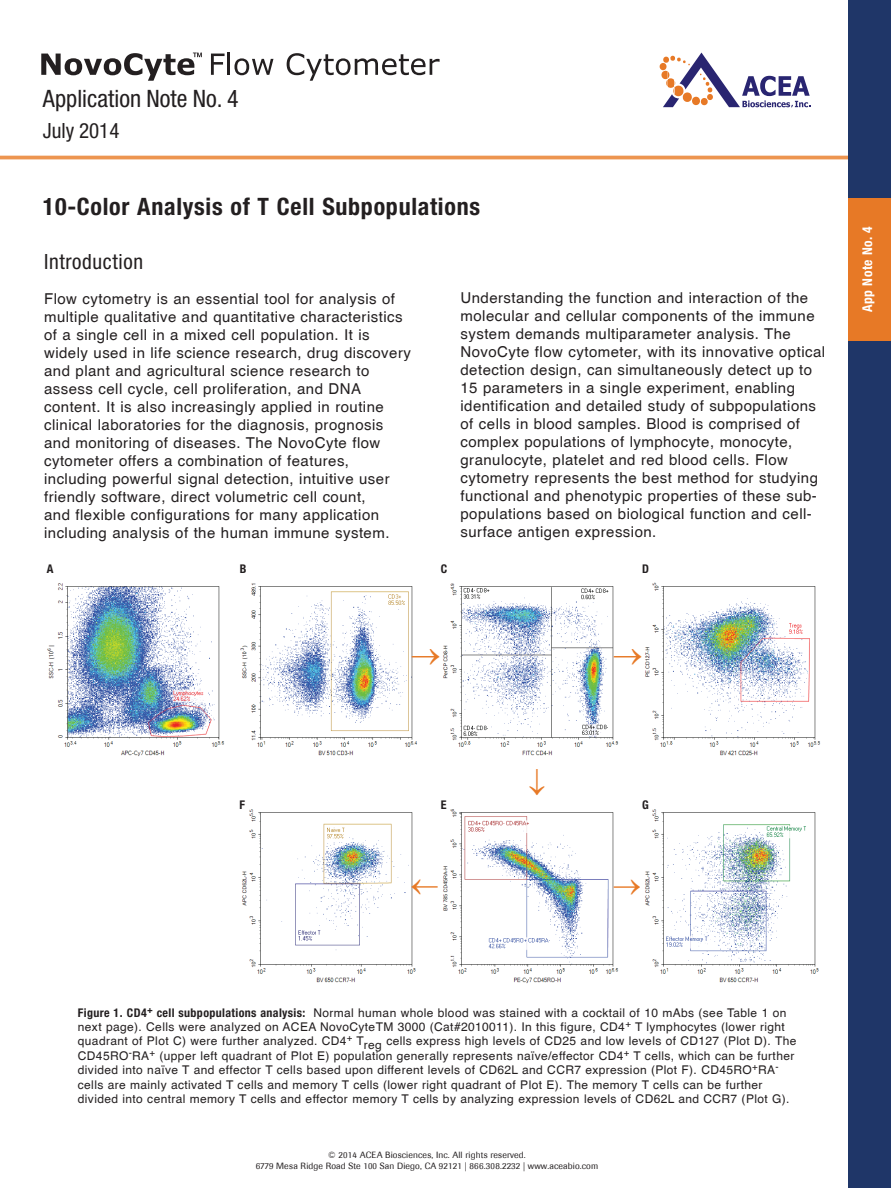
<style>
.page{position:relative;width:891px;height:1188px;background:#fff}
.page>*{position:absolute;margin:0;border:0;box-sizing:border-box;transform-origin:0 0}
.t1{font:700 condensed 24px "Helvetica Neue LT Std";letter-spacing:.03em;color:#231f20}
.t2{font:condensed 24px "Helvetica Neue LT Std";color:#231f20}
.t3{font:condensed 21px "Helvetica Neue LT Std";letter-spacing:.03em;color:#231f20}
.t4{font:condensed 21px "Helvetica Neue LT Std";color:#231f20}
.t5{font:15px/18px "Helvetica";letter-spacing:.03em;color:#231f20}
.t6{font:700 condensed 13.5px "Helvetica Neue LT Std";letter-spacing:.03em;color:#fff}
.t7{font:12px/14.4px "Helvetica";letter-spacing:.03em;color:#231f20}
.t8{font:700 condensed 12px "Helvetica Neue LT Std";color:#231f20}
.t9{font:9px/10.5px "Imago";letter-spacing:.015em;color:#231f20;text-align:center}
.s1{font-family:"Helvetica Neue LT Std";font-weight:700;font-stretch:condensed}
</style>
<div class="page">
<svg style="left:660px;top:53px;width:150px;height:54px"></svg>
<hr style="left:0;top:156px;width:891px;height:3px;background:#ed9550">
<svg style="left:41px;top:53px;width:161px;height:28px"></svg>
<svg style="left:211px;top:54px;width:14px;height:21px"></svg>
<hr style="left:228px;top:53px;width:2px;height:22px;background:#231f20">
<svg style="left:234px;top:58px;width:39px;height:17px"></svg>
<svg style="left:287px;top:53px;width:153px;height:28px"></svg>
<div style="left:848px;top:0;width:43px;height:1188px;background:#1f3668"></div>
<div style="left:848px;top:198px;width:43px;height:142px;background:#e77926"></div>
<img style="left:47px;top:583px;width:178px;height:174px">
<img style="left:240px;top:583px;width:177px;height:173px">
<img style="left:443px;top:583px;width:176px;height:173px">
<img style="left:645px;top:582px;width:176px;height:174px">
<img style="left:443px;top:809px;width:176px;height:175px">
<img style="left:242px;top:809px;width:174px;height:174px">
<img style="left:645px;top:809px;width:174px;height:174px">
<svg style="left:412px;top:649px;width:5px;height:16px"></svg>
<svg style="left:614px;top:649px;width:5px;height:16px"></svg>
<svg style="left:614px;top:880px;width:5px;height:14px"></svg>
<svg style="left:412px;top:880px;width:4px;height:15px"></svg>
<h1 class="t2" style="left:43px;top:85px;width:197px">Application Note No. 4</h1>
<h2 class="t4" style="left:43px;top:118px;width:78px">July 2014</h2>
<h1 class="t1" style="left:43px;top:192px;width:439px">10-Color Analysis of T Cell Subpopulations</h1>
<h2 class="t3" style="left:44px;top:249px;width:101px">Introduction</h2>
<p class="t5" style="left:44px;top:289px;width:368px">Flow cytometry is an essential tool for analysis of multiple qualitative and quantitative characteristics of a single cell in a mixed cell population. It is widely used in life science research, drug discovery and plant and agricultural science research to assess cell cycle, cell proliferation, and DNA content. It is also increasingly applied in routine clinical laboratories for the diagnosis, prognosis and monitoring of diseases. The NovoCyte flow cytometer offers a combination of features, including powerful signal detection, intuitive user friendly software, direct volumetric cell count,<br>and flexible configurations for many application including analysis of the human immune system.</p>
<p class="t5" style="left:460px;top:288px;width:366px">Understanding the function and interaction of the molecular and cellular components of the immune system demands multiparameter analysis. The NovoCyte flow cytometer, with its innovative optical detection design, can simultaneously detect up to 15 parameters in a single experiment, enabling identification and detailed study of subpopulations of cells in blood samples. Blood is comprised of complex populations of lymphocyte, monocyte, granulocyte, platelet and red blood cells. Flow cytometry represents the best method for studying functional and phenotypic properties of these sub&shy;populations based on biological function and cell&shy;surface antigen expression.</p>
<p class="t8" style="left:47px;top:561px;width:8px">A</p>
<p class="t8" style="left:240px;top:561px;width:8px">B</p>
<p class="t8" style="left:441px;top:561px;width:8px">C</p>
<p class="t8" style="left:642px;top:561px;width:8px">D</p>
<p class="t6" style="left:859px;top:312px;width:86px;rotate:-90deg">App Note No. 4</p>
<p class="t8" style="left:240px;top:797px;width:7px">F</p>
<p class="t8" style="left:441px;top:797px;width:7px">E</p>
<p class="t8" style="left:642px;top:797px;width:8px">G</p>
<p class="t7" style="left:78px;top:1005px;width:720px"><span class="s1">Figure 1. CD4</span><sup>+</sup> <span class="s1">cell subpopulations analysis:</span> Normal human whole blood was stained with a cocktail of 10 mAbs (see Table 1 on next page). Cells were analyzed on ACEA NovoCyteTM 3000 (Cat#2010011). In this figure, CD4<sup>+</sup> T lymphocytes (lower right quadrant of Plot C) were further analyzed. CD4<sup>+</sup> Treg cells express high levels of CD25 and low levels of CD127 (Plot D). The CD45RO<sup>-</sup>RA<sup>+</sup> (upper left quadrant of Plot E) population generally represents naïve/effector CD4<sup>+</sup> T cells, which can be further divided into naïve T and effector T cells based upon different levels of CD62L and CCR7 expression (Plot F). CD45RO<sup>+</sup>RA&shy;cells are mainly activated T cells and memory T cells (lower right quadrant of Plot E). The memory T cells can be further divided into central memory T cells and effector memory T cells by analyzing expression levels of CD62L and CCR7 (Plot G).</p>
<p class="t9" style="left:256px;top:1150px;width:344px">© 2014 ACEA Biosciences, Inc. All rights reserved.<br>6779 Mesa Ridge Road Ste 100 San Diego, CA 92121 | 866.308.2232 | www.aceabio.com</p>
</div>
